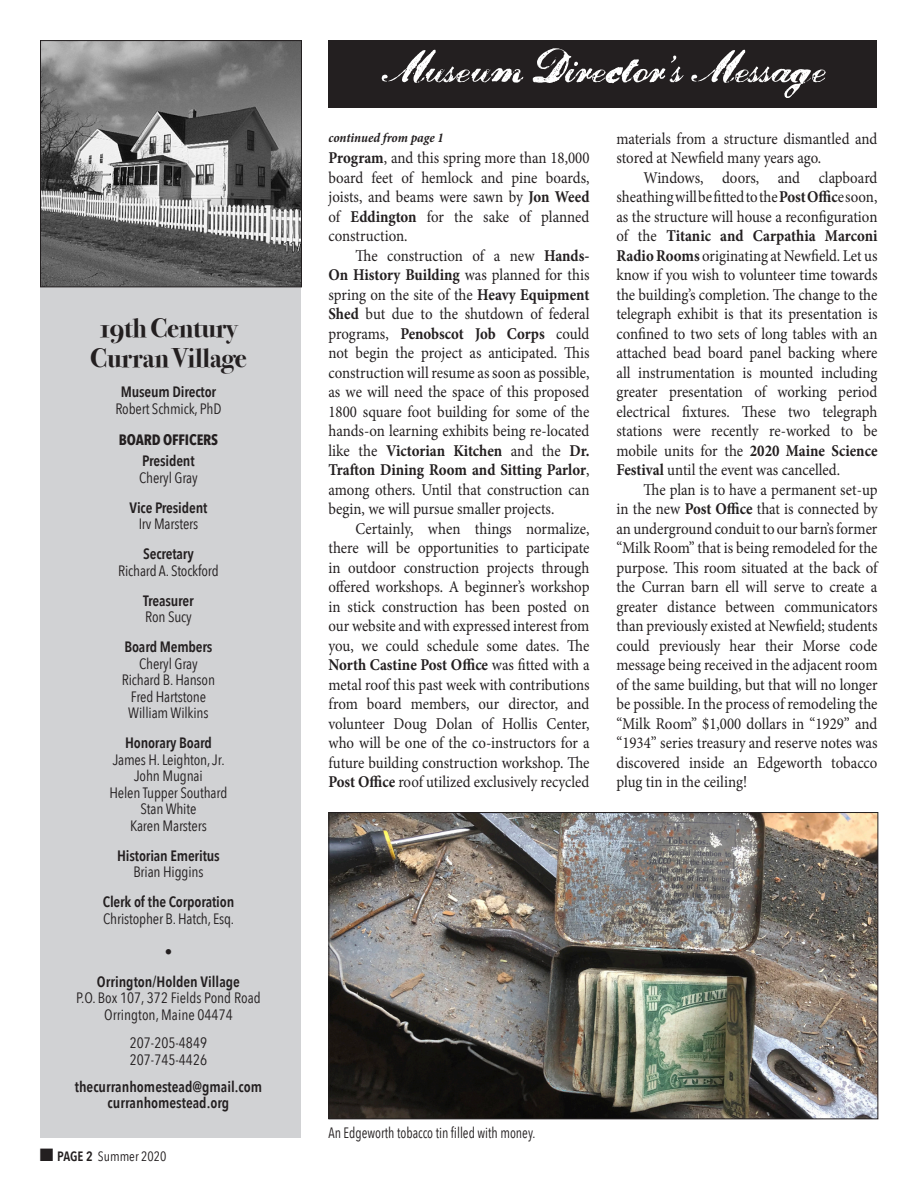
<style>
.page{position:relative;width:918px;height:1188px;background:#fff}
.page>*{position:absolute;margin:0;border:0;box-sizing:border-box;transform-origin:0 0}
.t1{font:51px "Magesta Script Mix";color:#fff}
.t2{font:700 27px "Bodoni Svty Two OSITCTT";letter-spacing:-.01em;color:#231f20}
.t3{font:16.5px/19.5px "Minion Pro";color:#231f20;text-align:justify;scale:.9 1}
.t4{font:15px "Avenir Next Condensed";letter-spacing:-.01em;color:#231f20}
.t5{font:600 15px "Avenir Next Condensed";letter-spacing:-.01em;color:#231f20}
.t6{font:15px "Avenir Next Condensed";letter-spacing:-.01em;color:#231f20;scale:.9 1}
.t7{font:700 15px "Avenir Next Condensed";letter-spacing:-.01em;color:#231f20}
.t8{font:italic 700 condensed 13.5px "Minion Pro";letter-spacing:-.005em;color:#231f20}
.t9{font:13.5px "Avenir Next Condensed";color:#231f20}
.s1{font-weight:600}
.s2{font-weight:700}
</style>
<div class="page">
<div style="left:40px;top:41px;width:262px;height:1097px;background:#d1d2d4"></div>
<img style="left:42px;top:42px;width:258px;height:243px">
<div style="left:40px;top:40px;width:262px;height:247px;border:1px solid #231f20"></div>
<div style="left:328px;top:40px;width:550px;height:68px;background:#231f20"></div>
<img style="left:330px;top:814px;width:546px;height:303px">
<div style="left:328px;top:812px;width:550px;height:307px;border:1px solid #231f20"></div>
<p class="t2" style="left:100px;top:312px;width:139px">19th Century</p>
<p class="t2" style="left:90px;top:342px;width:158px">Curran Village</p>
<p class="t5" style="left:121px;top:379px;width:97px">Museum Director</p>
<p class="t4" style="left:115px;top:395px;width:108px">Robert Schmick, PhD</p>
<p class="t7" style="left:119px;top:431px;width:101px">BOARD OFFICERS</p>
<p class="t5" style="left:142px;top:448px;width:54px">President</p>
<p class="t4" style="left:139px;top:464px;width:60px">Cheryl Gray</p>
<p class="t5" style="left:130px;top:494px;width:79px">Vice President</p>
<p class="t4" style="left:139px;top:511px;width:61px">Irv Marsters</p>
<p class="t5" style="left:143px;top:541px;width:52px">Secretary</p>
<p class="t4" style="left:118px;top:557px;width:102px">Richard A. Stockford</p>
<p class="t5" style="left:143px;top:587px;width:52px">Treasurer</p>
<p class="t4" style="left:145px;top:604px;width:48px">Ron Sucy</p>
<p class="t5" style="left:124px;top:634px;width:90px">Board Members</p>
<p class="t4" style="left:139px;top:650px;width:60px">Cheryl Gray</p>
<p class="t4" style="left:122px;top:667px;width:95px">Richard B. Hanson</p>
<p class="t4" style="left:131px;top:683px;width:77px">Fred Hartstone</p>
<p class="t4" style="left:128px;top:700px;width:82px">William Wilkins</p>
<p class="t5" style="left:125px;top:730px;width:88px">Honorary Board</p>
<p class="t4" style="left:113px;top:746px;width:113px">James H. Leighton, Jr.</p>
<p class="t4" style="left:134px;top:763px;width:70px">John Mugnai</p>
<p class="t4" style="left:110px;top:779px;width:119px">Helen Tupper Southard</p>
<p class="t4" style="left:141px;top:796px;width:57px">Stan White</p>
<p class="t4" style="left:130px;top:812px;width:78px">Karen Marsters</p>
<p class="t5" style="left:117px;top:842px;width:104px">Historian Emeritus</p>
<p class="t4" style="left:133px;top:859px;width:72px">Brian Higgins</p>
<p class="t5" style="left:103px;top:889px;width:133px">Clerk of the Corporation</p>
<p class="t4" style="left:103px;top:905px;width:133px">Christopher B. Hatch, Esq.</p>
<p class="t4" style="left:165px;top:938px;width:9px">•</p>
<p class="t5" style="left:97px;top:968px;width:145px">Orrington/Holden Village</p>
<p class="t4" style="left:76px;top:985px;width:186px">P.O. Box 107, 372 Fields Pond Road</p>
<p class="t4" style="left:104px;top:1001px;width:130px">Orrington, Maine 04474</p>
<p class="t4" style="left:130px;top:1030px;width:79px">207-205-4849</p>
<p class="t4" style="left:130px;top:1046px;width:79px">207-745-4426</p>
<p class="t5" style="left:75px;top:1073px;width:189px">thecurranhomestead@gmail.com</p>
<p class="t5" style="left:108px;top:1090px;width:123px">curranhomestead.org</p>
<p class="t9" style="left:40px;top:1145px;width:128px">■ <span class="s1">PAGE 2</span> Summer 2020</p>
<p class="t1" style="left:380px;top:41px;width:447px">Museum Director’s Message</p>
<p class="t8" style="left:328px;top:128px;width:117px">continued from page 1</p>
<p class="t3" style="left:616px;top:129px;width:291px">materials from a structure dismantled and stored at Newfield many years ago.</p>
<p class="t3" style="left:616px;top:168px;width:292px;text-indent:27px">Windows, doors, and clapboard sheathing will be fitted to the <span class="s2">Post Offic</span>e soon, as the structure will house a reconfiguration of the <span class="s2">Titanic and Carpathia Marconi Radio Rooms</span> originating at Newfield. Let us know if you wish to volunteer time towards the building’s completion. The change to the telegraph exhibit is that its presentation is confined to two sets of long tables with an attached bead board panel backing where all instrumentation is mounted including greater presentation of working period electrical fixtures. These two telegraph stations were recently re-worked to be mobile units for the <span class="s2">2020 Maine Science Festival</span> until the event was cancelled.</p>
<p class="t3" style="left:616px;top:480px;width:292px;text-indent:27px">The plan is to have a permanent set-up in the new <span class="s2">Post Office</span> that is connected by an underground conduit to our barn’s former “Milk Room” that is being remodeled for the purpose. This room situated at the back of the Curran barn ell will serve to create a greater distance between communicators than previously existed at Newfield; students could previously hear their Morse code message being received in the adjacent room of the same building, but that will no longer be possible. In the process of remodeling the “Milk Room” $1,000 dollars in “1929” and “1934” series treasury and reserve notes was discovered inside an Edgeworth tobacco plug tin in the ceiling!</p>
<p class="t3" style="left:328px;top:148px;width:292px"><span class="s2">Program</span>, and this spring more than 18,000 board feet of hemlock and pine boards, joists, and beams were sawn by <span class="s2">Jon Weed </span>of <span class="s2">Eddington</span> for the sake of planned construction.</p>
<p class="t3" style="left:328px;top:246px;width:292px;text-indent:27px">The construction of a new <span class="s2">Hands-On History Building</span> was planned for this spring on the site of the <span class="s2">Heavy Equipment Shed</span> but due to the shutdown of federal programs, <span class="s2">Penobscot Job Corps</span> could not begin the project as anticipated. This construction will resume as soon as possible, as we will need the space of this proposed 1800 square foot building for some of the hands-on learning exhibits being re-located like the <span class="s2">Victorian Kitchen</span> and the <span class="s2">Dr.<br>Trafton Dining Room and Sitting Parlor</span>, among others. Until that construction can begin, we will pursue smaller projects.</p>
<p class="t3" style="left:328px;top:519px;width:292px;text-indent:27px">Certainly, when things normalize, there will be opportunities to participate in outdoor construction projects through offered workshops. A beginner’s workshop in stick construction has been posted on</p>
<p class="t3" style="left:328px;top:616px;width:292px">our website and with expressed interest from you, we could schedule some dates. The <span class="s2">North Castine Post Office</span> was fitted with a metal roof this past week with contributions from board members, our director, and volunteer Doug Dolan of Hollis Center, who will be one of the co-instructors for a future building construction workshop. The <span class="s2">Post Office</span> roof utilized exclusively recycled</p>
<p class="t6" style="left:328px;top:1120px;width:232px">An Edgeworth tobacco tin filled with money.</p>
</div>
